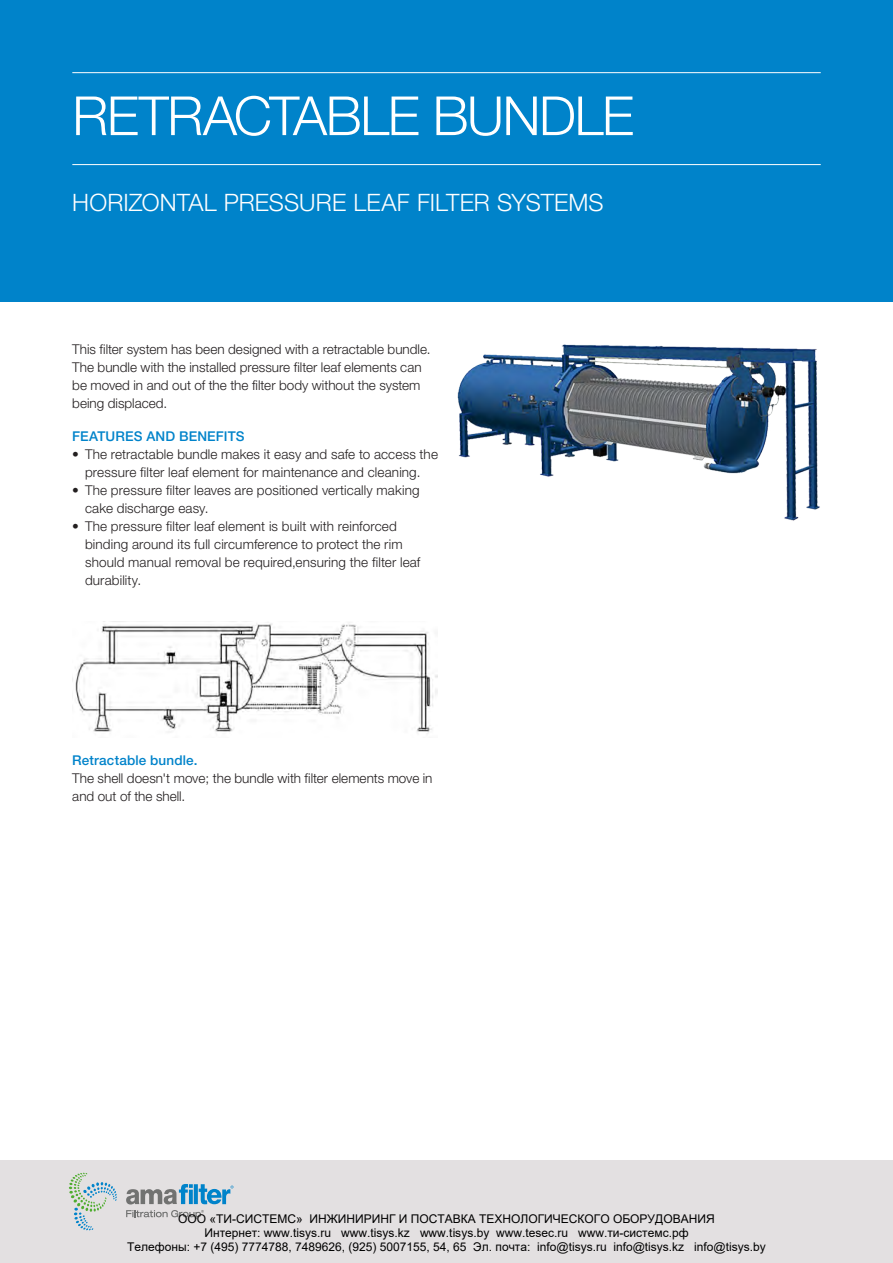
<style>
.page{position:relative;width:893px;height:1263px;background:#fff}
.page>*{position:absolute;margin:0;border:0;box-sizing:border-box;transform-origin:0 0}
.t1{font:300 54px "Helvetica Neue";letter-spacing:-.03em;color:#fff}
.t2{font:300 24px "Helvetica Neue";letter-spacing:.005em;color:#fff}
.t3{font:300 13.5px/18px "Helvetica Neue";letter-spacing:.005em;color:#231f20}
.t4{font:500 13.5px "Helvetica Neue";letter-spacing:.01em;color:#0083ca}
.t5{font:12px/14.4px "Arial";color:#000;text-align:center}
</style>
<div class="page">
<div style="left:0;top:0;width:893px;height:301px;background:#0083ca"></div>
<hr style="left:72px;top:72px;width:749px;height:1px;background:#fff">
<hr style="left:72px;top:164px;width:749px;height:1px;background:#fff">
<div style="left:0;top:1161px;width:893px;height:102px;background:#e3e0e1"></div>
<svg style="left:69px;top:1173px;width:48px;height:57px"></svg>
<svg style="left:126px;top:1210px;width:78px;height:9px"></svg>
<svg style="left:126px;top:1184px;width:108px;height:20px"></svg>
<img style="left:457px;top:344px;width:363px;height:177px">
<img style="left:72px;top:621px;width:366px;height:113px">
<h1 class="t1" style="left:72px;top:83px;width:563px">RETRACTABLE BUNDLE</h1>
<h2 class="t2" style="left:72px;top:188px;width:533px">HORIZONTAL PRESSURE LEAF FILTER SYSTEMS</h2>
<p class="t3" style="left:72px;top:340px;width:360px">This filter system has been designed with a retractable bundle.<br>The bundle with the installed pressure filter leaf elements can be moved in and out of the the filter body without the system being displaced.</p>
<p class="t4" style="left:72px;top:428px;width:174px">FEATURES AND BENEFITS</p>
<p class="t3" style="left:72px;top:445px;width:367px;text-align:center">• The retractable bundle makes it easy and safe to access the pressure filter leaf element for maintenance and cleaning.</p>
<p class="t3" style="left:85px;top:481px;width:336px;text-indent:-13px">• The pressure filter leaves are positioned vertically making cake discharge easy.</p>
<p class="t3" style="left:85px;top:517px;width:337px;text-indent:-13px">• The pressure filter leaf element is built with reinforced binding around its full circumference to protect the rim should manual removal be required,ensuring the filter leaf durability.</p>
<p class="t4" style="left:72px;top:752px;width:127px">Retractable bundle.</p>
<p class="t3" style="left:72px;top:769px;width:362px">The shell doesn't move; the bundle with filter elements move in and out of the shell.</p>
<p class="t5" style="left:127px;top:1211px;width:640px">ООО «ТИ-СИСТЕМС» ИНЖИНИРИНГ И ПОСТАВКА ТЕХНОЛОГИЧЕСКОГО ОБОРУДОВАНИЯ<br>Интернет: www.tisys.ru www.tisys.kz www.tisys.by www.tesec.ru www.ти-системс.рф<br>Телефоны: +7 (495) 7774788, 7489626, (925) 5007155, 54, 65 Эл. почта: info@tisys.ru info@tisys.kz info@tisys.by</p>
</div>
